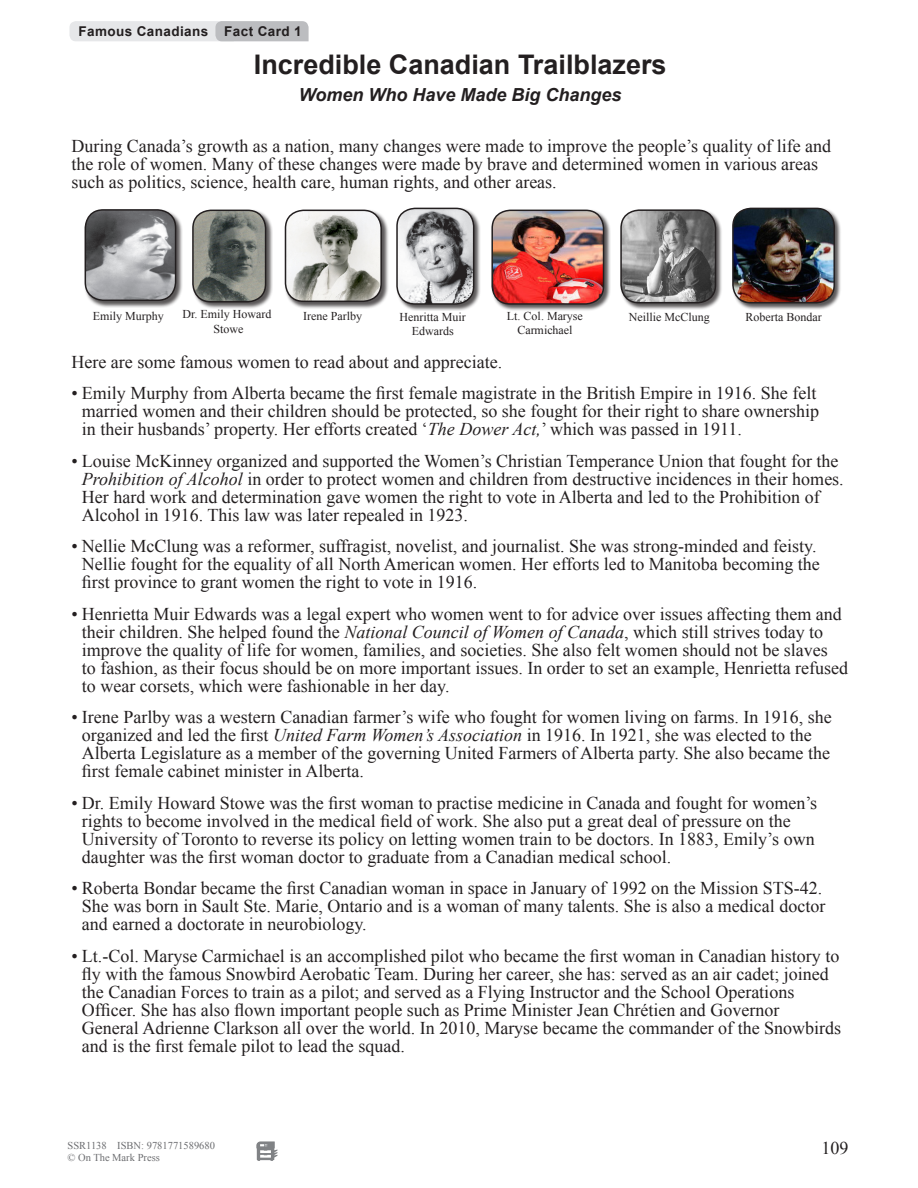
<style>
.page{position:relative;width:918px;height:1188px;background:#fff}
.page>*{position:absolute;margin:0;border:0;box-sizing:border-box;transform-origin:0 0}
.Student_Title{font:700 27px "Arial";color:#231f20}
.t1{font:18px/18px "Times New Roman";color:#231f20}
.Story_Sub{font:italic 700 18px "Arial";color:#231f20}
.t2{font:700 13.5px "Arial";letter-spacing:.03em;color:#231f20}
.t3{font:12px "Times New Roman";color:#231f20}
.t4{font:10.5px/12.6px "Times New Roman";color:#6c6d70}
.s1{font-style:italic}
</style>
<div class="page">
<svg style="left:256px;top:1141px;width:21px;height:20px"></svg>
<div style="left:84px;top:209px;width:99px;height:99px;background:#231f20;opacity:.75"></div>
<img style="left:85px;top:210px;width:91px;height:90px">
<div style="left:85px;top:209px;width:91px;height:92px;border:2px solid #231f20;border-radius:18px"></div>
<div style="left:620px;top:209px;width:103px;height:101px;background:#231f20;opacity:.75"></div>
<img style="left:621px;top:210px;width:95px;height:93px">
<div style="left:620px;top:209px;width:96px;height:94px;border:2px solid #231f20;border-radius:18px"></div>
<div style="left:396px;top:207px;width:85px;height:104px;background:#231f20;opacity:.75"></div>
<img style="left:397px;top:208px;width:77px;height:96px">
<div style="left:396px;top:208px;width:78px;height:97px;border:2px solid #231f20;border-radius:18px"></div>
<div style="left:491px;top:209px;width:120px;height:102px;background:#231f20;opacity:.75"></div>
<img style="left:492px;top:210px;width:112px;height:94px">
<div style="left:491px;top:210px;width:113px;height:95px;border:2px solid #231f20;border-radius:18px"></div>
<div style="left:732px;top:207px;width:110px;height:103px;background:#231f20;opacity:.75"></div>
<img style="left:733px;top:208px;width:101px;height:95px">
<div style="left:732px;top:208px;width:103px;height:95px;border:2px solid #231f20;border-radius:18px"></div>
<div style="left:285px;top:209px;width:104px;height:100px;background:#231f20;opacity:.75"></div>
<img style="left:286px;top:210px;width:95px;height:91px">
<div style="left:285px;top:210px;width:97px;height:92px;border:2px solid #231f20;border-radius:18px"></div>
<div style="left:192px;top:209px;width:81px;height:100px;background:#231f20;opacity:.75"></div>
<img style="left:193px;top:210px;width:73px;height:92px">
<div style="left:192px;top:210px;width:74px;height:93px;border:2px solid #231f20;border-radius:18px"></div>
<svg style="left:69px;top:21px;width:240px;height:20px;background:#d6d7d9"></svg>
<p class="t2" style="left:78px;top:24px;width:131px">Famous Canadians</p>
<p class="t2" style="left:224px;top:24px;width:79px">Fact Card 1</p>
<p class="Student_Title" style="left:254px;top:49px;width:414px">Incredible Canadian Trailblazers</p>
<p class="Story_Sub" style="left:299px;top:82px;width:324px">Women Who Have Made Big Changes</p>
<p class="t1" style="left:71px;top:136px;width:761px">During Canada’s growth as a nation, many changes were made to improve the people’s quality of life and the role of women. Many of these changes were made by brave and determined women in various areas such as politics, science, health care, human rights, and other areas.</p>
<p class="t3" style="left:183px;top:306px;width:90px">Dr. Emily Howard</p>
<p class="t3" style="left:303px;top:308px;width:60px">Irene Parlby</p>
<p class="t3" style="left:214px;top:321px;width:31px">Stowe</p>
<p class="t3" style="left:93px;top:308px;width:73px">Emily Murphy</p>
<p class="t3" style="left:400px;top:309px;width:68px">Henritta Muir</p>
<p class="t3" style="left:412px;top:323px;width:43px">Edwards</p>
<p class="t3" style="left:507px;top:308px;width:77px">Lt. Col. Maryse</p>
<p class="t3" style="left:629px;top:309px;width:82px">Neillie McClung</p>
<p class="t3" style="left:746px;top:309px;width:78px">Roberta Bondar</p>
<p class="t3" style="left:517px;top:322px;width:57px">Carmichael</p>
<p class="t1" style="left:71px;top:352px;width:432px">Here are some famous women to read about and appreciate.</p>
<p class="t1" style="left:71px;top:384px;width:746px">• Emily Murphy from Alberta became the first female magistrate in the British Empire in 1916. She felt</p>
<p class="t1" style="left:82px;top:402px;width:739px">married women and their children should be protected, so she fought for their right to share ownership</p>
<p class="t1" style="left:82px;top:420px;width:662px">in their husbands’ property. Her efforts created ‘<span class="s1">The Dower Act,</span>’ which was passed in 1911.</p>
<p class="t1" style="left:71px;top:451px;width:769px">• Louise McKinney organized and supported the Women’s Christian Temperance Union that fought for the</p>
<p class="t1" style="left:82px;top:469px;width:763px"><span class="s1">Prohibition of Alcohol</span> in order to protect women and children from destructive incidences in their homes.</p>
<p class="t1" style="left:82px;top:487px;width:739px">Her hard work and determination gave women the right to vote in Alberta and led to the Prohibition of</p>
<p class="t1" style="left:82px;top:505px;width:388px">Alcohol in 1916. This law was later repealed in 1923.</p>
<p class="t1" style="left:71px;top:537px;width:747px">• Nellie McClung was a reformer, suffragist, novelist, and journalist. She was strong-minded and feisty.</p>
<p class="t1" style="left:82px;top:555px;width:739px">Nellie fought for the equality of all North American women. Her efforts led to Manitoba becoming the</p>
<p class="t1" style="left:82px;top:573px;width:397px">first province to grant women the right to vote in 1916.</p>
<p class="t1" style="left:71px;top:604px;width:772px">• Henrietta Muir Edwards was a legal expert who women went to for advice over issues affecting them and</p>
<p class="t1" style="left:82px;top:622px;width:743px">their children. She helped found the <span class="s1">National Council of Women of Canada</span>, which still strives today to</p>
<p class="t1" style="left:82px;top:640px;width:747px">improve the quality of life for women, families, and societies. She also felt women should not be slaves</p>
<p class="t1" style="left:82px;top:658px;width:768px">to fashion, as their focus should be on more important issues. In order to set an example, Henrietta refused</p>
<p class="t1" style="left:82px;top:676px;width:369px">to wear corsets, which were fashionable in her day.</p>
<p class="t1" style="left:71px;top:708px;width:762px">• Irene Parlby was a western Canadian farmer’s wife who fought for women living on farms. In 1916, she</p>
<p class="t1" style="left:82px;top:726px;width:731px">organized and led the first <span class="s1">United Farm Women’s Association</span> in 1916. In 1921, she was elected to the</p>
<p class="t1" style="left:82px;top:744px;width:750px">Alberta Legislature as a member of the governing United Farmers of Alberta party. She also became the</p>
<p class="t1" style="left:82px;top:762px;width:283px">first female cabinet minister in Alberta.</p>
<p class="t1" style="left:71px;top:793px;width:747px">• Dr. Emily Howard Stowe was the first woman to practise medicine in Canada and fought for women’s</p>
<p class="t1" style="left:82px;top:811px;width:710px">rights to become involved in the medical field of work. She also put a great deal of pressure on the</p>
<p class="t1" style="left:82px;top:829px;width:734px">University of Toronto to reverse its policy on letting women train to be doctors. In 1883, Emily’s own</p>
<p class="t1" style="left:82px;top:847px;width:591px">daughter was the first woman doctor to graduate from a Canadian medical school.</p>
<p class="t1" style="left:71px;top:879px;width:752px">• Roberta Bondar became the first Canadian woman in space in January of 1992 on the Mission STS-42.</p>
<p class="t1" style="left:82px;top:897px;width:745px">She was born in Sault Ste. Marie, Ontario and is a woman of many talents. She is also a medical doctor</p>
<p class="t1" style="left:82px;top:915px;width:286px">and earned a doctorate in neurobiology.</p>
<p class="t1" style="left:71px;top:946px;width:769px">• Lt.-Col. Maryse Carmichael is an accomplished pilot who became the first woman in Canadian history to</p>
<p class="t1" style="left:82px;top:964px;width:748px">fly with the famous Snowbird Aerobatic Team. During her career, she has: served as an air cadet; joined</p>
<p class="t1" style="left:82px;top:982px;width:714px">the Canadian Forces to train as a pilot; and served as a Flying Instructor and the School Operations</p>
<p class="t1" style="left:82px;top:1000px;width:699px">Officer. She has also flown important people such as Prime Minister Jean Chrétien and Governor</p>
<p class="t1" style="left:82px;top:1018px;width:761px">General Adrienne Clarkson all over the world. In 2010, Maryse became the commander of the Snowbirds</p>
<p class="t1" style="left:82px;top:1036px;width:324px">and is the first female pilot to lead the squad.</p>
<p class="t4" style="left:68px;top:1139px;width:149px">SSR1138 ISBN: 9781771589680 © On The Mark Press</p>
<p class="t1" style="left:821px;top:1139px;width:28px">109</p>
</div>
